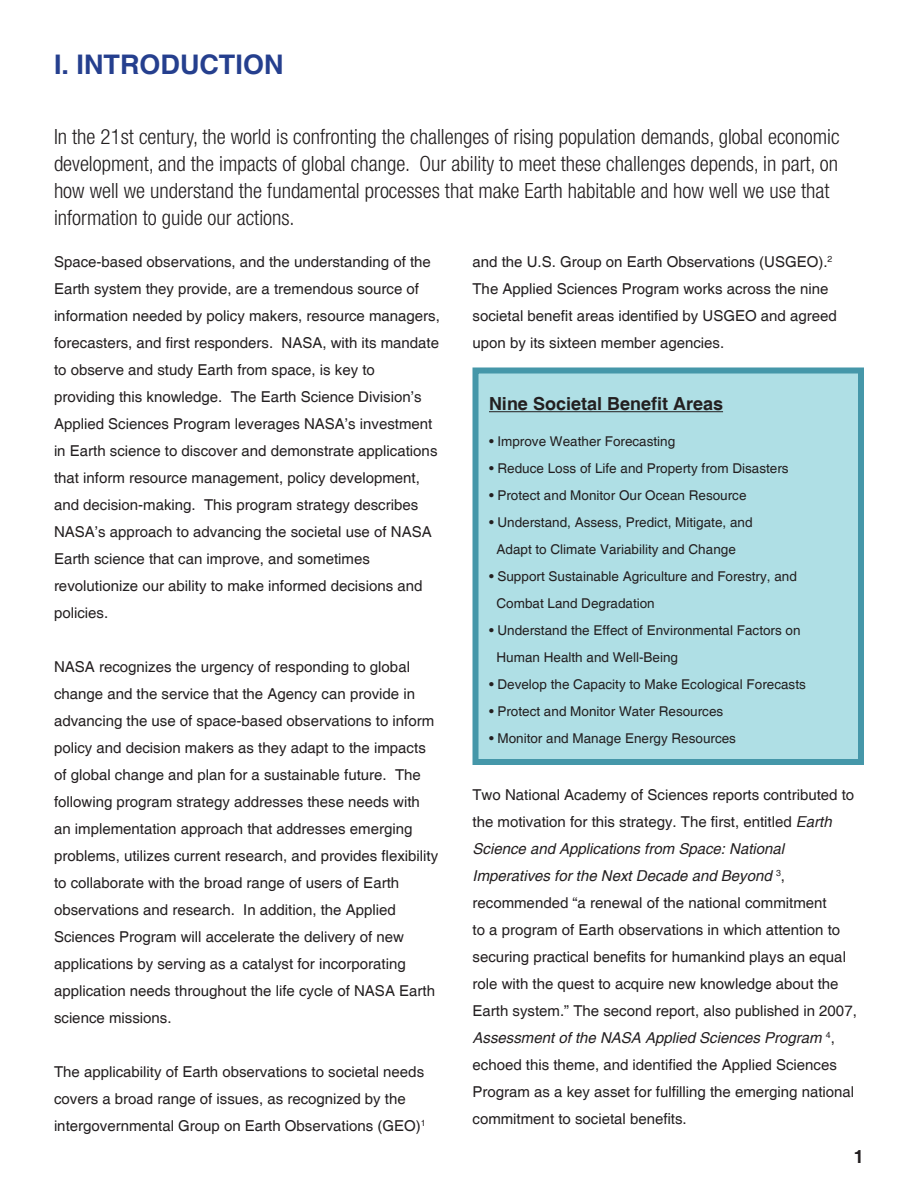
<style>
.page{position:relative;width:918px;height:1188px;background:#fff}
.page>*{position:absolute;margin:0;border:0;box-sizing:border-box;transform-origin:0 0}
.t1{font:700 27px "Helvetica";color:#253f8e}
.t2{font:300 condensed 21px/27px "Helvetica Neue";color:#231f20}
.t3{font:700 18px "Helvetica";color:#231f20}
.t4{font:15px/27px "Helvetica";color:#231f20}
.t5{font:13.5px/27px "Helvetica";color:#231f20}
.s1{font-style:italic}
</style>
<div class="page">
<div style="left:476px;top:370px;width:385px;height:392px;background:#afdfe5"></div>
<hr style="left:489px;top:411px;width:234px;height:1px;background:#231f20">
<div style="left:472px;top:368px;width:392px;height:397px;border:6px solid #4597a9"></div>
<p class="t1" style="left:54px;top:48px;width:231px">I. INTRODUCTION</p>
<p class="t2" style="left:54px;top:123px;width:787px">In the 21st century, the world is confronting the challenges of rising population demands, global economic development, and the impacts of global change. Our ability to meet these challenges depends, in part, on how well we understand the fundamental processes that make Earth habitable and how well we use that information to guide our actions.</p>
<p class="t4" style="left:54px;top:249px;width:387px">Space-based observations, and the understanding of the Earth system they provide, are a tremendous source of information needed by policy makers, resource managers, forecasters, and first responders. NASA, with its mandate to observe and study Earth from space, is key to<br>providing this knowledge. The Earth Science Division’s Applied Sciences Program leverages NASA’s investment in Earth science to discover and demonstrate applications that inform resource management, policy development, and decision-making. This program strategy describes NASA’s approach to advancing the societal use of NASA Earth science that can improve, and sometimes revolutionize our ability to make informed decisions and policies.</p>
<p class="t4" style="left:54px;top:654px;width:386px">NASA recognizes the urgency of responding to global change and the service that the Agency can provide in advancing the use of space-based observations to inform policy and decision makers as they adapt to the impacts of global change and plan for a sustainable future. The following program strategy addresses these needs with an implementation approach that addresses emerging problems, utilizes current research, and provides flexibility to collaborate with the broad range of users of Earth observations and research. In addition, the Applied Sciences Program will accelerate the delivery of new applications by serving as a catalyst for incorporating application needs throughout the life cycle of NASA Earth science missions.</p>
<p class="t4" style="left:472px;top:249px;width:362px">and the U.S. Group on Earth Observations (USGEO).<sup>2</sup></p>
<p class="t4" style="left:472px;top:276px;width:366px">The Applied Sciences Program works across the nine societal benefit areas identified by USGEO and agreed upon by its sixteen member agencies.</p>
<p class="t3" style="left:489px;top:393px;width:236px">Nine Societal Benefit Areas</p>
<p class="t5" style="left:489px;top:428px;width:188px">• Improve Weather Forecasting</p>
<p class="t5" style="left:489px;top:455px;width:301px">• Reduce Loss of Life and Property from Disasters</p>
<p class="t5" style="left:489px;top:482px;width:259px">• Protect and Monitor Our Ocean Resource</p>
<p class="t5" style="left:497px;top:509px;width:258px;text-indent:-8px">• Understand, Assess, Predict, Mitigate, and<br>Adapt to Climate Variability and Change</p>
<p class="t5" style="left:489px;top:563px;width:309px">• Support Sustainable Agriculture and Forestry, and</p>
<p class="t5" style="left:497px;top:590px;width:160px">Combat Land Degradation</p>
<p class="t5" style="left:489px;top:617px;width:313px">• Understand the Effect of Environmental Factors on</p>
<p class="t5" style="left:497px;top:644px;width:183px">Human Health and Well-Being</p>
<p class="t5" style="left:489px;top:671px;width:318px">• Develop the Capacity to Make Ecological Forecasts</p>
<p class="t5" style="left:489px;top:698px;width:236px">• Protect and Monitor Water Resources</p>
<p class="t5" style="left:489px;top:725px;width:249px">• Monitor and Manage Energy Resources</p>
<p class="t4" style="left:472px;top:782px;width:386px">Two National Academy of Sciences reports contributed to the motivation for this strategy. The first, entitled <span class="s1">Earth Science and Applications from Space: National Imperatives for the Next Decade and Beyond</span> <sup>3</sup>, recommended “a renewal of the national commitment<br>to a program of Earth observations in which attention to securing practical benefits for humankind plays an equal role with the quest to acquire new knowledge about the Earth system.” The second report, also published in 2007, <span class="s1">Assessment of the NASA Applied Sciences Program</span> <sup>4</sup>, echoed this theme, and identified the Applied Sciences Program as a key asset for fulfilling the emerging national commitment to societal benefits.</p>
<p class="t4" style="left:54px;top:1059px;width:373px">The applicability of Earth observations to societal needs covers a broad range of issues, as recognized by the intergovernmental Group on Earth Observations (GEO)<sup>1</sup></p>
<p class="t3" style="left:854px;top:1145px;width:12px">1</p>
</div>
